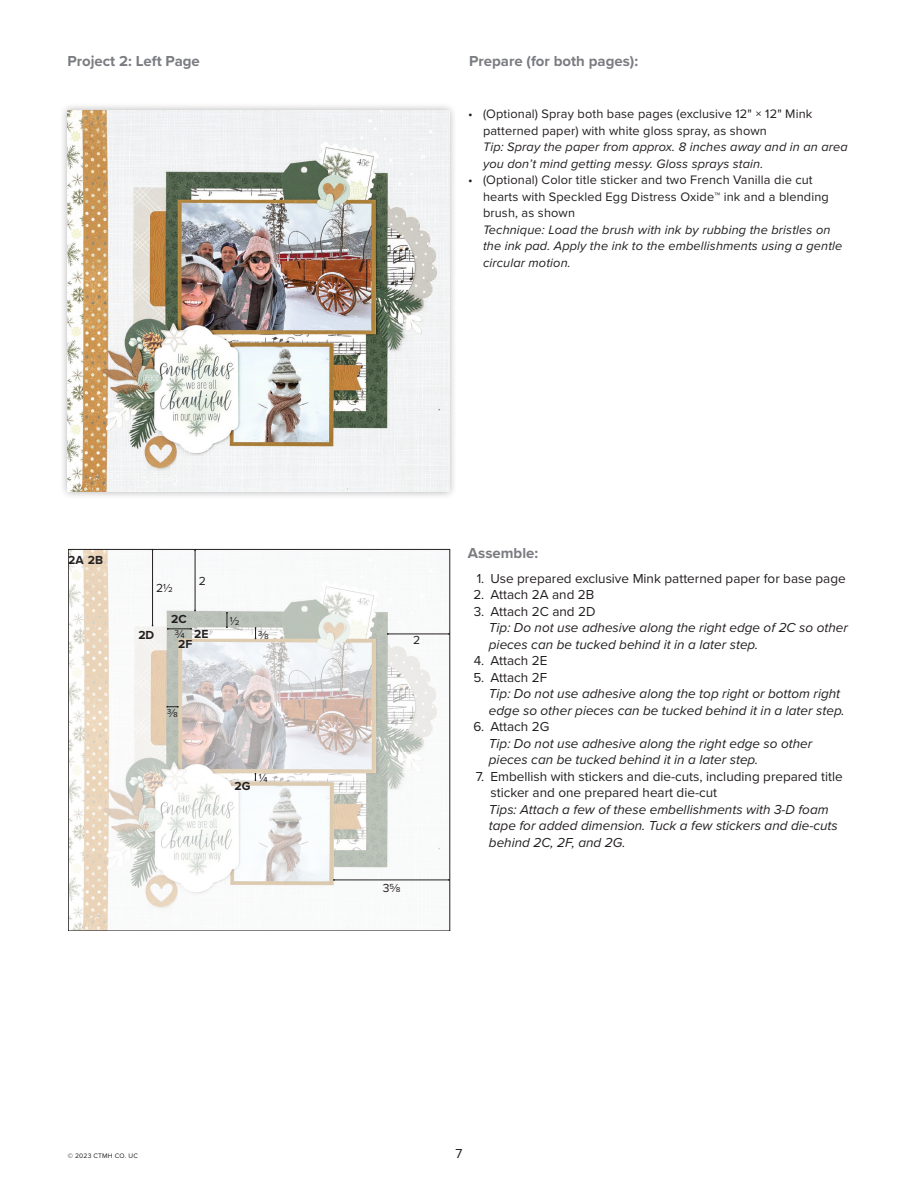
<style>
.page{position:relative;width:918px;height:1188px;background:#fff}
.page>*{position:absolute;margin:0;border:0;box-sizing:border-box;transform-origin:0 0}
.t1{font:700 15px "Proxima Nova";color:#7b7c81}
.Assemble_Column_Tips{font:italic 13.5px/16.5px "Proxima Nova";color:#231f20}
.t2{font:13.5px/16.5px "Proxima Nova";color:#231f20}
.Prepare_Column_Tips{font:italic 12.75px/16.5px "Proxima Nova";letter-spacing:.01em;color:#231f20}
.t3{font:12.75px/16.5px "Proxima Nova";letter-spacing:.01em;color:#231f20}
.t4{font:700 12.15px "Proxima Nova";color:#231f20}
.t5{font:12.15px "Proxima Nova";color:#231f20}
.t6{font:6.75px "Proxima Nova";letter-spacing:.025em;color:#231f20}
</style>
<div class="page">
<div style="left:59px;top:102px;width:398px;height:397px;background:#231f20;opacity:.35"></div>
<img style="left:68px;top:110px;width:381px;height:381px">
<img style="left:70px;top:551px;width:378px;height:378px">
<div style="left:68px;top:549px;width:382px;height:382px;border:1px solid #231f20"></div>
<hr style="left:195px;top:549px;width:1px;height:62px;background:#231f20">
<hr style="left:387px;top:634px;width:63px;height:1px;background:#231f20">
<hr style="left:152px;top:549px;width:1px;height:77px;background:#231f20">
<svg style="left:226px;top:612px;width:2px;height:16px"></svg>
<svg style="left:167px;top:628px;width:25px;height:2px"></svg>
<hr style="left:333px;top:880px;width:117px;height:1px;background:#231f20">
<svg style="left:255px;top:627px;width:1px;height:12px"></svg>
<svg style="left:167px;top:706px;width:12px;height:2px"></svg>
<p class="t1" style="left:67px;top:50px;width:134px">Project 2: Left Page</p>
<p class="t4" style="left:68px;top:551px;width:36px">2A 2B</p>
<p class="t5" style="left:156px;top:579px;width:18px">2½</p>
<p class="t4" style="left:171px;top:610px;width:17px">2C</p>
<p class="t5" style="left:199px;top:572px;width:9px">2</p>
<p class="t4" style="left:138px;top:626px;width:17px">2D</p>
<p class="t4" style="left:194px;top:625px;width:16px">2E</p>
<p class="t4" style="left:178px;top:634px;width:16px">2F</p>
<p class="t5" style="left:175px;top:625px;width:12px">¾</p>
<p class="t5" style="left:230px;top:612px;width:11px">½</p>
<p class="t5" style="left:258px;top:626px;width:13px">⅜</p>
<p class="t5" style="left:167px;top:704px;width:13px">⅜</p>
<p class="t4" style="left:235px;top:777px;width:17px">2G</p>
<p class="t5" style="left:259px;top:769px;width:11px">¼</p>
<p class="t6" style="left:68px;top:1151px;width:72px">© 2023 CTMH CO. UC</p>
<p class="t1" style="left:469px;top:50px;width:171px">Prepare (for both pages):</p>
<p class="t3" style="left:483px;top:105px;width:331px;text-indent:-15px">• (Optional) Spray both base pages (exclusive 12" × 12" Mink patterned paper) with white gloss spray, as shown</p>
<p class="Prepare_Column_Tips" style="left:483px;top:138px;width:366px">Tip: Spray the paper from approx. 8 inches away and in an area you don’t mind getting messy. Gloss sprays stain.</p>
<p class="t3" style="left:483px;top:171px;width:347px;text-indent:-15px">• (Optional) Color title sticker and two French Vanilla die cut hearts with Speckled Egg Distress Oxide™ ink and a blending brush, as shown</p>
<p class="Prepare_Column_Tips" style="left:483px;top:221px;width:361px">Technique: Load the brush with ink by rubbing the bristles on the ink pad. Apply the ink to the embellishments using a gentle circular motion.</p>
<p class="t5" style="left:413px;top:630px;width:9px">2</p>
<p class="t5" style="left:383px;top:879px;width:19px">3⅝</p>
<p class="t1" style="left:468px;top:542px;width:72px">Assemble:</p>
<p class="t2" style="left:477px;top:569px;width:370px">1. Use prepared exclusive Mink patterned paper for base page</p>
<p class="t2" style="left:473px;top:586px;width:122px">2. Attach 2A and 2B</p>
<p class="t2" style="left:474px;top:602px;width:123px">3. Attach 2C and 2D</p>
<p class="Assemble_Column_Tips" style="left:489px;top:619px;width:360px">Tip: Do not use adhesive along the right edge of 2C so other pieces can be tucked behind it in a later step.</p>
<p class="t2" style="left:474px;top:652px;width:75px">4. Attach 2E</p>
<p class="t2" style="left:473px;top:668px;width:75px">5. Attach 2F</p>
<p class="Assemble_Column_Tips" style="left:489px;top:685px;width:357px">Tip: Do not use adhesive along the top right or bottom right edge so other pieces can be tucked behind it in a later step.</p>
<p class="t2" style="left:473px;top:718px;width:78px">6. Attach 2G</p>
<p class="Assemble_Column_Tips" style="left:489px;top:734px;width:325px">Tip: Do not use adhesive along the right edge so other pieces can be tucked behind it in a later step.</p>
<p class="t2" style="left:490px;top:767px;width:354px;text-indent:-15px">7. Embellish with stickers and die-cuts, including prepared title sticker and one prepared heart die-cut</p>
<p class="Assemble_Column_Tips" style="left:489px;top:800px;width:350px">Tips: Attach a few of these embellishments with 3-D foam tape for added dimension. Tuck a few stickers and die-cuts behind 2C, 2F, and 2G.</p>
<p class="t2" style="left:456px;top:1145px;width:8px">7</p>
</div>
